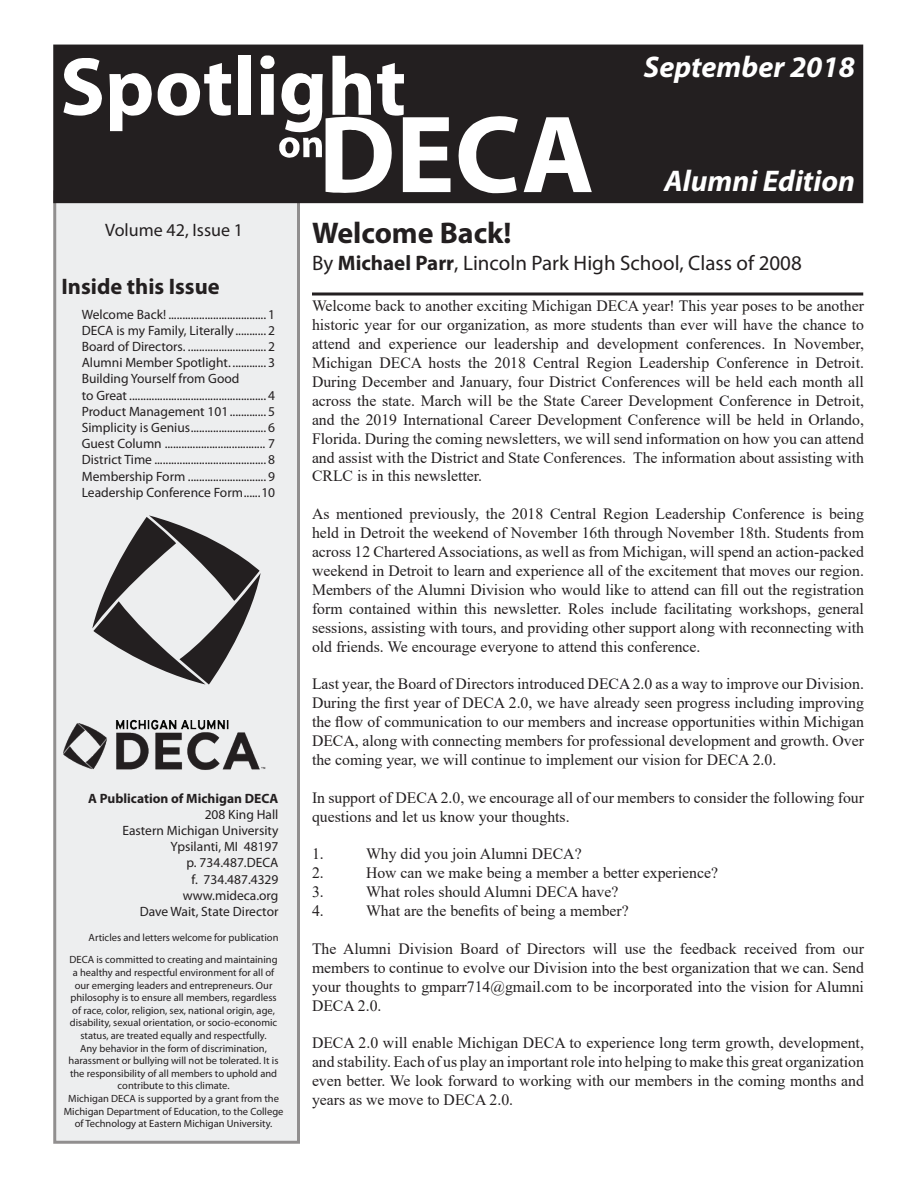
<style>
.page{position:relative;width:918px;height:1188px;background:#fff}
.page>*{position:absolute;margin:0;border:0;box-sizing:border-box;transform-origin:0 0}
.t1{font:italic 700 30px "Myriad Pro";color:#fff}
.t2{font:700 30px "Myriad Pro";color:#231f20}
.t3{font:700 22.5px "Myriad Pro";color:#231f20}
.t4{font:21px "Myriad Pro";color:#231f20}
.t5{font:18px "Myriad Pro";color:#231f20}
.t6{font:15.75px/18.9px "Times New Roman";color:#231f20;text-align:justify}
.t7{font:13.5px "Myriad Pro";color:#231f20}
.t8{font:700 13.5px "Myriad Pro";color:#231f20}
.t9{font:10.5px/12.6px "Myriad Pro";color:#231f20;text-align:center}
.s1{font-weight:700}
</style>
<div class="page">
<div style="left:55px;top:192px;width:243px;height:950px;background:#edeeef"></div>
<div style="left:54px;top:45px;width:808px;height:157px;background:#231f20"></div>
<div style="left:53px;top:45px;width:810px;height:158px;border:2px solid #231f20"></div>
<svg style="left:459px;top:116px;width:59px;height:77px"></svg>
<svg style="left:524px;top:117px;width:68px;height:75px"></svg>
<svg style="left:63px;top:58px;width:39px;height:58px"></svg>
<svg style="left:109px;top:73px;width:43px;height:58px"></svg>
<svg style="left:158px;top:63px;width:73px;height:53px"></svg>
<div style="left:238px;top:56px;width:13px;height:59px;background:#fff"></div>
<svg style="left:260px;top:56px;width:191px;height:137px"></svg>
<img style="left:63px;top:719px;width:203px;height:51px">
<svg style="left:312px;top:292px;width:551px;height:4px;background:#595657"></svg>
<svg style="left:92px;top:515px;width:169px;height:170px"></svg>
<p class="t1" style="left:644px;top:47px;width:213px">September 2018</p>
<p class="t5" style="left:105px;top:218px;width:139px">Volume 42, Issue 1</p>
<p class="t3" style="left:62px;top:272px;width:160px">Inside this Issue</p>
<p class="t7" style="left:82px;top:306px;width:195px">Welcome Back! ................................... 1</p>
<p class="t7" style="left:82px;top:322px;width:195px">DECA is my Family, Literally........... 2</p>
<p class="t7" style="left:82px;top:338px;width:195px">Board of Directors. ............................ 2</p>
<p class="t7" style="left:82px;top:354px;width:195px">Alumni Member Spotlight. ............ 3</p>
<p class="t7" style="left:82px;top:371px;width:159px">Building Yourself from Good</p>
<p class="t7" style="left:82px;top:387px;width:195px">to Great ................................................. 4</p>
<p class="t7" style="left:82px;top:403px;width:195px">Product Management 101............. 5</p>
<p class="t7" style="left:82px;top:419px;width:195px">Simplicity is Genius........................... 6</p>
<p class="t7" style="left:82px;top:435px;width:195px">Guest Column .................................... 7</p>
<p class="t7" style="left:82px;top:452px;width:195px">District Time ........................................ 8</p>
<p class="t7" style="left:82px;top:468px;width:195px">Membership Form ............................ 9</p>
<p class="t7" style="left:82px;top:484px;width:195px">Leadership Conference Form......10</p>
<p class="t8" style="left:88px;top:789px;width:192px">A Publication of Michigan DECA</p>
<p class="t7" style="left:205px;top:806px;width:75px">208 King Hall</p>
<p class="t7" style="left:122px;top:822px;width:158px">Eastern Michigan University</p>
<p class="t7" style="left:170px;top:838px;width:110px">Ypsilanti, MI 48197</p>
<p class="t7" style="left:187px;top:855px;width:93px">p. 734.487.DECA</p>
<p class="t7" style="left:192px;top:871px;width:88px">f. 734.487.4329</p>
<p class="t7" style="left:183px;top:887px;width:97px">www.mideca.org</p>
<p class="t7" style="left:140px;top:903px;width:140px">Dave Wait, State Director</p>
<p class="t9" style="left:89px;top:931px;width:191px">Articles and letters welcome for publication</p>
<p class="t9" style="left:69px;top:953px;width:211px">DECA is committed to creating and maintaining a healthy and respectful environment for all of our emerging leaders and entrepreneurs. Our philosophy is to ensure all members, regardless of race, color, religion, sex, national origin, age, disability, sexual orientation, or socio-economic status, are treated equally and respectfully.<br>Any behavior in the form of discrimination, harassment or bullying will not be tolerated. It is the responsibility of all members to uphold and contribute to this climate.</p>
<p class="t9" style="left:64px;top:1092px;width:221px">Michigan DECA is supported by a grant from the<br>Michigan Department of Education, to the College of Technology at Eastern Michigan University.</p>
<p class="t1" style="left:664px;top:161px;width:192px">Alumni Edition</p>
<p class="t2" style="left:312px;top:214px;width:201px">Welcome Back!</p>
<p class="t4" style="left:312px;top:250px;width:491px">By <span class="s1">Michael Parr</span>, Lincoln Park High School, Class of 2008</p>
<p class="t6" style="left:312px;top:296px;width:554px">Welcome back to another exciting Michigan DECA year! This year poses to be another historic year for our organization, as more students than ever will have the chance to attend and experience our leadership and development conferences. In November, Michigan DECA hosts the 2018 Central Region Leadership Conference in Detroit.<br>During December and January, four District Conferences will be held each month all across the state. March will be the State Career Development Conference in Detroit, and the 2019 International Career Development Conference will be held in Orlando, Florida. During the coming newsletters, we will send information on how you can attend and assist with the District and State Conferences. The information about assisting with CRLC is in this newsletter.</p>
<p class="t6" style="left:312px;top:504px;width:554px">As mentioned previously, the 2018 Central Region Leadership Conference is being held in Detroit the weekend of November 16th through November 18th. Students from across 12 Chartered Associations, as well as from Michigan, will spend an action-packed weekend in Detroit to learn and experience all of the excitement that moves our region.<br>Members of the Alumni Division who would like to attend can fill out the registration form contained within this newsletter. Roles include facilitating workshops, general sessions, assisting with tours, and providing other support along with reconnecting with old friends. We encourage everyone to attend this conference.</p>
<p class="t6" style="left:312px;top:674px;width:554px">Last year, the Board of Directors introduced DECA 2.0 as a way to improve our Division.<br>During the first year of DECA 2.0, we have already seen progress including improving the flow of communication to our members and increase opportunities within Michigan DECA, along with connecting members for professional development and growth. Over the coming year, we will continue to implement our vision for DECA 2.0.</p>
<p class="t6" style="left:312px;top:788px;width:554px">In support of DECA 2.0, we encourage all of our members to consider the following four questions and let us know your thoughts.</p>
<p class="t6" style="left:312px;top:844px;width:13px">1.</p>
<p class="t6" style="left:366px;top:844px;width:217px">Why did you join Alumni DECA?</p>
<p class="t6" style="left:312px;top:863px;width:13px">2.</p>
<p class="t6" style="left:366px;top:863px;width:354px">How can we make being a member a better experience?</p>
<p class="t6" style="left:312px;top:882px;width:13px">3.</p>
<p class="t6" style="left:366px;top:882px;width:254px">What roles should Alumni DECA have?</p>
<p class="t6" style="left:312px;top:901px;width:13px">4.</p>
<p class="t6" style="left:366px;top:901px;width:264px">What are the benefits of being a member?</p>
<p class="t6" style="left:312px;top:939px;width:553px">The Alumni Division Board of Directors will use the feedback received from our members to continue to evolve our Division into the best organization that we can. Send your thoughts to gmparr714@gmail.com to be incorporated into the vision for Alumni DECA 2.0.</p>
<p class="t6" style="left:312px;top:1033px;width:554px">DECA 2.0 will enable Michigan DECA to experience long term growth, development, and stability. Each of us play an important role into helping to make this great organization even better. We look forward to working with our members in the coming months and years as we move to DECA 2.0.</p>
</div>
